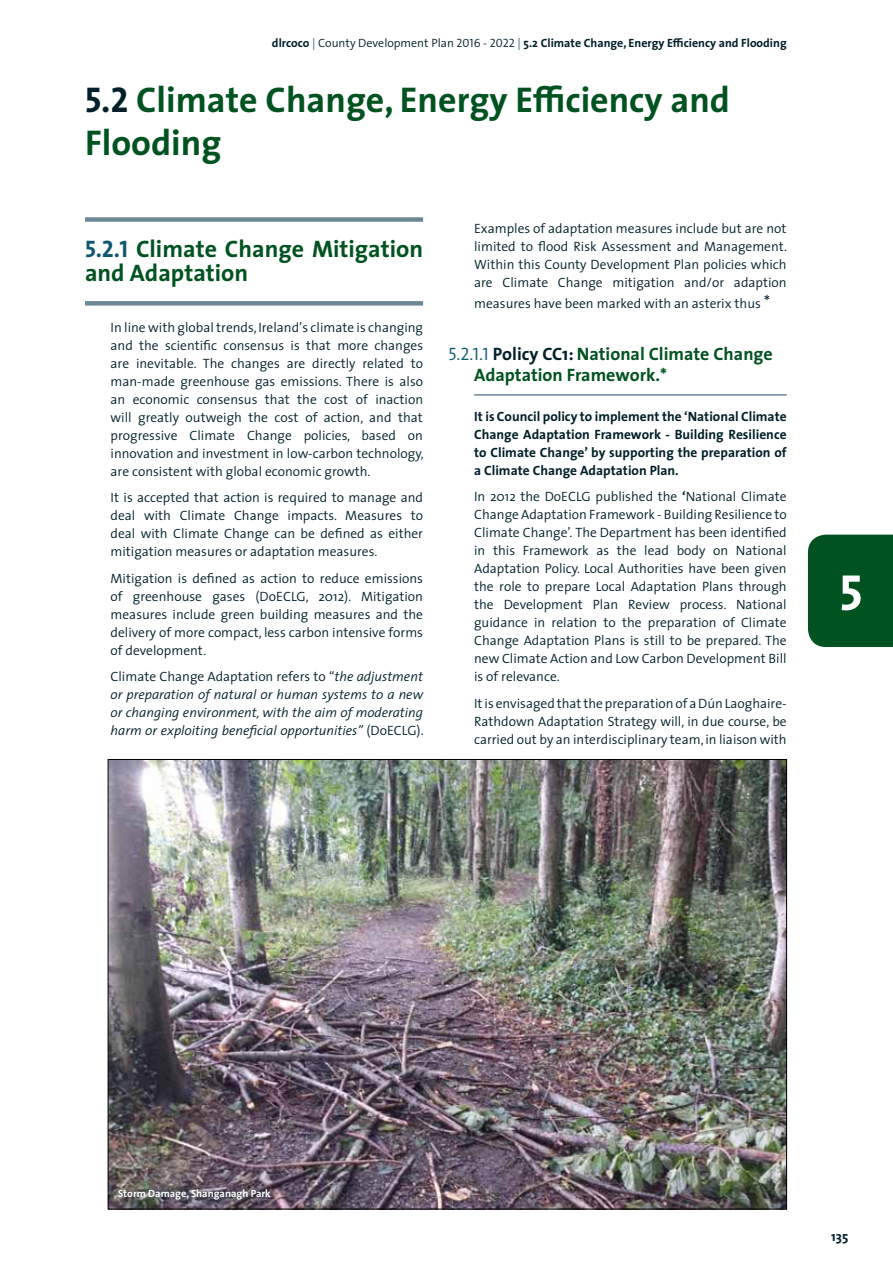
<style>
.page{position:relative;width:893px;height:1263px;background:#fff}
.page>*{position:absolute;margin:0;border:0;box-sizing:border-box;transform-origin:0 0}
.t1{font:51px "The Sans Bold Caps";color:#fff}
.t2{font:700 36px/43.2px "The Sans";color:#005320}
.t3{font:700 24px/24px "The Sans";color:#005320}
.t4{font:700 18px/21.6px "The Sans";color:#005320}
.t5{font:300 13.5px/18px "The Sans";color:#001f29;text-align:justify}
.t6{font:italic 300 13.5px/18px "The Sans";color:#001f29;text-align:justify}
.t7{font:700 13.5px/18px "The Sans";color:#001f29;text-align:justify}
.t8{font:700 12px "The Sans";color:#001f29}
.t9{font:700 10.5px "The Sans";color:#fff}
.s1{font-weight:300;color:#0e586e}
.s2{font-weight:300}
.s3{font-family:"The Sans Semi Light Caps";font-weight:400}
.s4{font-family:"The Sans Bold Caps";font-weight:400;color:#001f29}
.s5{font-family:"The Sans Bold Caps";font-weight:400;color:#0e586e}
.s6{font-style:normal}
.s7{font-size:18px}
.s8{font-family:"The Sans Semi Light Caps";font-weight:400;color:#0e586e}
.s9{color:#001f29}
.s10{font-weight:700}
</style>
<div class="page">
<div style="left:85px;top:217px;width:338px;height:5px;background:#6c8896"></div>
<div style="left:85px;top:301px;width:338px;height:5px;background:#6c8896"></div>
<hr style="left:474px;top:394px;width:313px;height:2px;background:#6c8896">
<div style="left:808px;top:535px;width:85px;height:112px;background:#005320"></div>
<img style="left:110px;top:761px;width:675px;height:446px">
<div style="left:111px;top:1181px;width:167px;height:26px;background:#001f29;opacity:.75"></div>
<p class="t8" style="left:272px;top:33px;width:516px">dlrcoco <span class="s1">|</span> <span class="s2">County Development Plan</span> <span class="s3">2016 - 2022</span> <span class="s1">|</span> 5.2 Climate Change, Energy Efficiency and Flooding</p>
<h2 class="t2" style="left:85px;top:77px;width:646px"><span class="s4">5.2</span> Climate Change, Energy Efficiency and<br>Flooding</h2>
<h3 class="t3" style="left:85px;top:236px;width:340px"><span class="s5">5.2.1</span> Climate Change Mitigation and Adaptation</h3>
<p class="t5" style="left:111px;top:318px;width:315px">In line with global trends, Ireland’s climate is changing and the scientific consensus is that more changes are inevitable. The changes are directly related to man-made greenhouse gas emissions. There is also an economic consensus that the cost of inaction will greatly outweigh the cost of action, and that progressive Climate Change policies, based on innovation and investment in low-carbon technology, are consistent with global economic growth.</p>
<p class="t5" style="left:111px;top:488px;width:314px">It is accepted that action is required to manage and deal with Climate Change impacts. Measures to deal with Climate Change can be defined as either mitigation measures or adaptation measures.</p>
<p class="t5" style="left:111px;top:569px;width:314px">Mitigation is defined as action to reduce emissions of greenhouse gases (DoECLG, 2012). Mitigation measures include green building measures and the delivery of more compact, less carbon intensive forms of development.</p>
<p class="t6" style="left:111px;top:667px;width:315px"><span class="s6">Climate Change Adaptation refers to “</span>the adjustment or preparation of natural or human systems to a new or changing environment, with the aim of moderating harm or exploiting beneficial opportunities” <span class="s6">(DoECLG).</span></p>
<p class="t5" style="left:474px;top:219px;width:315px">Examples of adaptation measures include but are not limited to flood Risk Assessment and Management.<br>Within this County Development Plan policies which are Climate Change mitigation and/or adaption</p>
<p class="t5" style="left:474px;top:294px;width:298px">measures have been marked with an asterix thus <span class="s7">*</span></p>
<h3 class="t4" style="left:474px;top:342px;width:300px;text-indent:-26px"><span class="s8">5.2.1.1</span> <span class="s9">Policy CC1:</span> National Climate Change<br>Adaptation Framework.*</h3>
<p class="t7" style="left:474px;top:407px;width:314px">It is Council policy to implement the ‘National Climate Change Adaptation Framework - Building Resilience to Climate Change’ by supporting the preparation of a Climate Change Adaptation Plan.</p>
<p class="t5" style="left:474px;top:487px;width:314px">In 2012 the DoECLG published the <span class="s10">‘</span>National Climate Change Adaptation Framework - Building Resilience to Climate Change’. The Department has been identified in this Framework as the lead body on National Adaptation Policy. Local Authorities have been given the role to prepare Local Adaptation Plans through the Development Plan Review process. National guidance in relation to the preparation of Climate Change Adaptation Plans is still to be prepared. The new Climate Action and Low Carbon Development Bill is of relevance.</p>
<p class="t5" style="left:474px;top:694px;width:314px">It is envisaged that the preparation of a Dún Laoghaire-Rathdown Adaptation Strategy will, in due course, be carried out by an interdisciplinary team, in liaison with</p>
<h1 class="t1" style="left:839px;top:550px;width:25px">5</h1>
<p class="t9" style="left:118px;top:1184px;width:154px">Storm Damage, Shanganagh Park</p>
<p class="t7" style="left:831px;top:1227px;width:19px">135</p>
</div>
